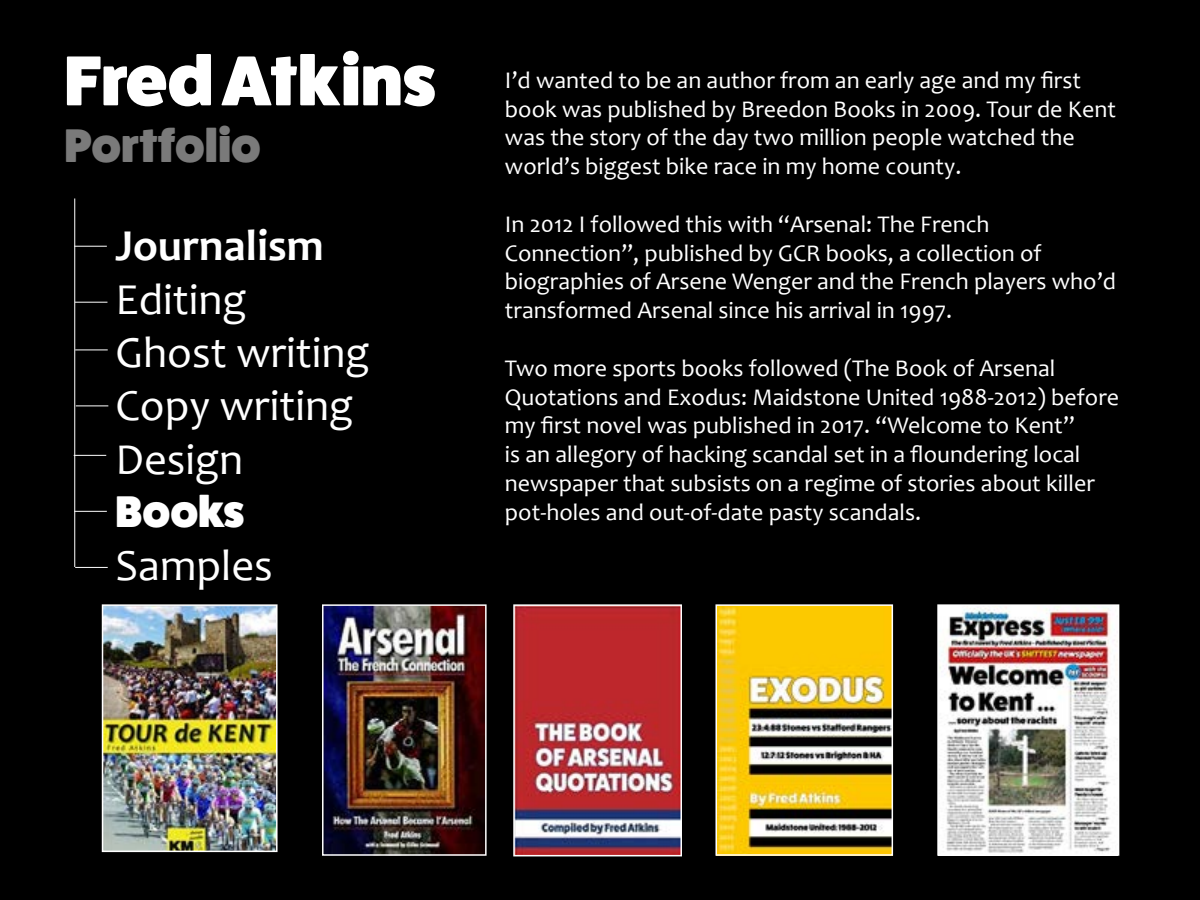
<style>
.page{position:relative;width:1200px;height:900px;background:#000}
.page>*{position:absolute;margin:0;border:0;box-sizing:border-box;transform-origin:0 0}
.t1{font:800 70.8px "Fat Frank";color:#fff}
.t2{font:800 47.4px "Fat Frank";color:#7a7a7a}
.t3{font:44.4px/53.4px "Candara";color:#fff}
.t4{font:700 44.4px "Candara";color:#fff}
.t5{font:800 44.4px "Fat Frank";color:#fff}
.t6{font:24px/28.8px "Candara";color:#fff}
</style>
<div class="page">
<img style="left:940px;top:607px;width:176px;height:246px">
<div style="left:937px;top:604px;width:182px;height:252px;border:2px solid #fff"></div>
<img style="left:105px;top:607px;width:170px;height:242px">
<div style="left:102px;top:604px;width:176px;height:248px;border:2px solid #fff"></div>
<img style="left:325px;top:607px;width:159px;height:246px">
<div style="left:322px;top:604px;width:165px;height:252px;border:2px solid #fff"></div>
<img style="left:718px;top:607px;width:172px;height:246px">
<div style="left:715px;top:604px;width:178px;height:252px;border:2px solid #fff"></div>
<img style="left:516px;top:607px;width:163px;height:246px">
<div style="left:513px;top:604px;width:169px;height:252px;border:2px solid #fff"></div>
<hr style="left:74px;top:198px;width:1px;height:369px;background:#fff">
<hr style="left:74px;top:246px;width:33px;height:1px;background:#fff">
<hr style="left:75px;top:302px;width:32px;height:1px;background:#fff">
<hr style="left:75px;top:349px;width:33px;height:1px;background:#fff">
<hr style="left:76px;top:405px;width:32px;height:1px;background:#fff">
<hr style="left:74px;top:455px;width:32px;height:1px;background:#fff">
<hr style="left:74px;top:511px;width:33px;height:1px;background:#fff">
<hr style="left:75px;top:567px;width:33px;height:1px;background:#fff">
<h1 class="t1" style="left:64px;top:41px;width:373px">Fred Atkins</h1>
<h2 class="t2" style="left:64px;top:119px;width:198px">Portfolio</h2>
<h3 class="t4" style="left:116px;top:218px;width:210px">Journalism</h3>
<h3 class="t3" style="left:116px;top:272px;width:256px">Editing<br>Ghost writing<br>Copy writing<br>Design</h3>
<h3 class="t5" style="left:116px;top:487px;width:131px">Books</h3>
<h3 class="t3" style="left:116px;top:539px;width:159px">Samples</h3>
<p class="t6" style="left:505px;top:65px;width:613px">I’d wanted to be an author from an early age and my first book was published by Breedon Books in 2009. Tour de Kent was the story of the day two million people watched the world’s biggest bike race in my home county.</p>
<p class="t6" style="left:505px;top:209px;width:613px">In 2012 I followed this with “Arsenal: The French Connection”, published by GCR books, a collection of biographies of Arsene Wenger and the French players who’d transformed Arsenal since his arrival in 1997.</p>
<p class="t6" style="left:505px;top:353px;width:616px">Two more sports books followed (The Book of Arsenal Quotations and Exodus: Maidstone United 1988-2012) before my first novel was published in 2017. “Welcome to Kent”<br>is an allegory of hacking scandal set in a floundering local newspaper that subsists on a regime of stories about killer pot-holes and out-of-date pasty scandals.</p>
</div>
